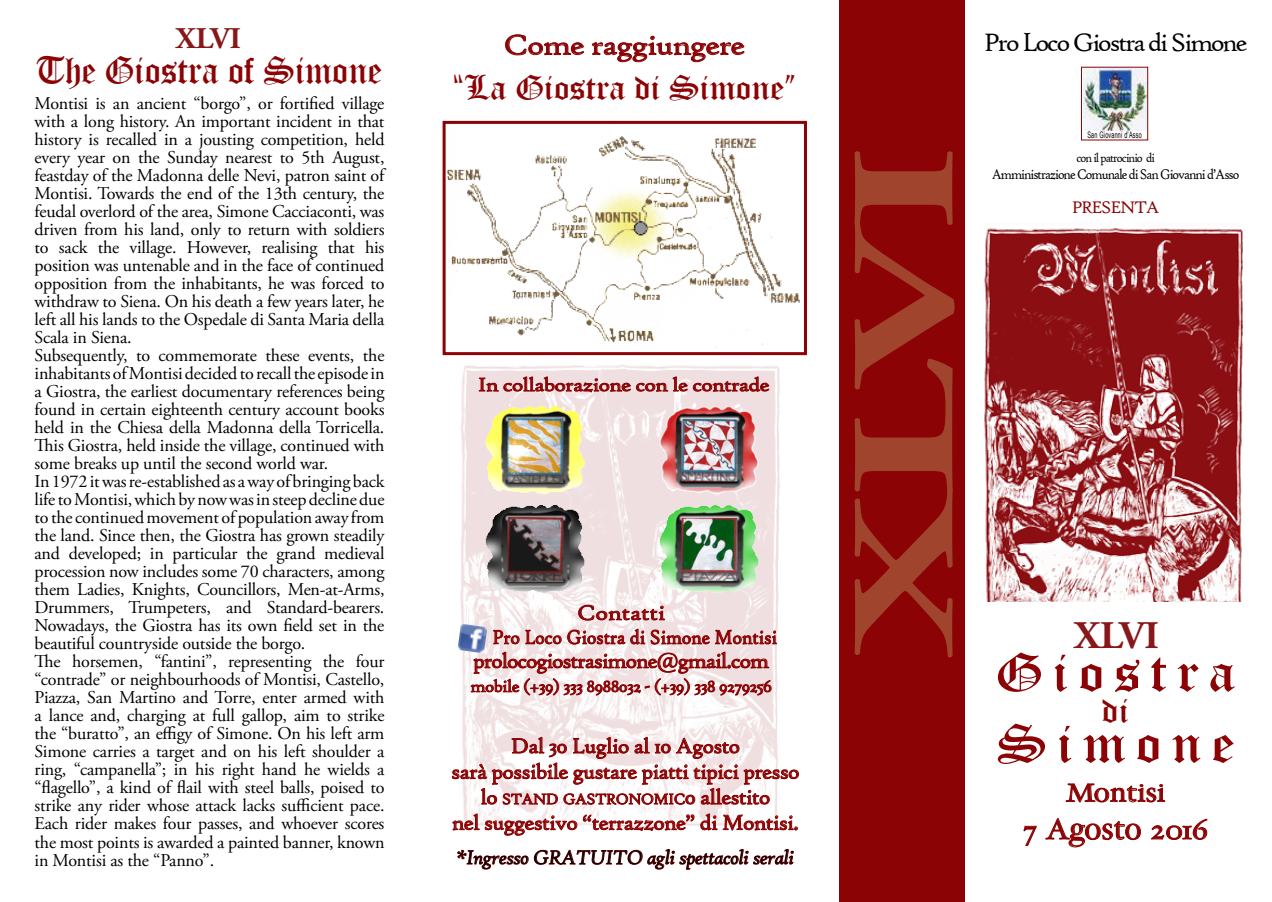
<style>
.page{position:relative;width:1272px;height:902px;background:#fff}
.page>*{position:absolute;margin:0;border:0;box-sizing:border-box;transform-origin:0 0}
.t1{font:700 147px "Adobe Garamond Pro";color:#a0442e;scale:1.59 1}
.t2{font:54px "Old English Text";letter-spacing:.15em;color:#8b0304;scale:1.11 1}
.t3{font:700 39px "Adobe Garamond Pro";color:#88171a}
.t4{font:37.5px "Old English Text";letter-spacing:-.01em;color:#8b0304}
.t5{font:33.75px "Old English Text";letter-spacing:-.01em;color:#8b0304;scale:1.08 1}
.t6{font:33.75px "Old English Text";letter-spacing:-.01em;color:#8b0304;scale:1.11 1}
.t7{font:700 30px "Adobe Garamond Pro";color:#88171a}
.t8{font:29.7px "High Tower Text";letter-spacing:-.025em;color:#8b0304;scale:1.11 1}
.t9{font:28.8px "Holla Mediaeval";letter-spacing:-.01em;color:#8b0304;scale:1.32 1}
.t10{font:27px "High Tower Text";letter-spacing:-.075em;color:#000}
.t11{font:25.2px "Holla Mediaeval";letter-spacing:-.01em;color:#8b0304;scale:1.43 1}
.t12{font:22.5px/25.5px "High Tower Text";letter-spacing:-.025em;color:#8b0304;text-align:center}
.t13{font:22.35px "High Tower Text";color:#8b0304;scale:1.11 1}
.t14{font:italic 21px "High Tower Text";letter-spacing:-.025em;color:#000}
.t15{font:21px "High Tower Text";letter-spacing:-.005em;color:#8b0304;scale:.9 1}
.t16{font:20.25px "High Tower Text";letter-spacing:-.025em;color:#8b0304;scale:1.11 1}
.t17{font:18px/18px "Adobe Garamond Pro";letter-spacing:-.015em;color:#000}
.t18{font:18px "High Tower Text";letter-spacing:-.025em;color:#8b0304}
.t19{font:18px "High Tower Text";letter-spacing:-.075em;color:#8b0304}
.t20{font:15.75px "High Tower Text";letter-spacing:-.035em;color:#8b0304}
.t21{font:15px "High Tower Text";letter-spacing:-.075em;color:#000;scale:.88 1}
.t22{font:13.5px "High Tower Text";letter-spacing:-.075em;color:#000;scale:.88 1}
.t23{font:9px "Arial Narrow";letter-spacing:.03em;color:#000;scale:.74 1}
.s1{font-family:"Charlemagne Std";font-weight:700}
.s2{font-size:22.5px}
</style>
<div class="page">
<img style="left:984px;top:227px;width:259px;height:374px">
<img style="left:460px;top:364px;width:320px;height:373px">
<div style="left:839px;top:0;width:125px;height:901px;background:#8b0304"></div>
<img style="left:446px;top:136px;width:354px;height:209px">
<div style="left:442px;top:121px;width:365px;height:234px;border:3px solid #8b0304"></div>
<svg style="left:505px;top:34px;width:79px;height:21px"></svg>
<svg style="left:591px;top:36px;width:153px;height:26px"></svg>
<svg style="left:470px;top:604px;width:307px;height:92px"></svg>
<svg style="left:452px;top:737px;width:347px;height:133px"></svg>
<svg style="left:1023px;top:825px;width:13px;height:21px"></svg>
<svg style="left:1045px;top:783px;width:162px;height:64px"></svg>
<img style="left:1083px;top:69px;width:62px;height:61px">
<img style="left:463px;top:406px;width:144px;height:88px">
<img style="left:637px;top:505px;width:143px;height:89px">
<img style="left:637px;top:406px;width:143px;height:88px">
<img style="left:463px;top:505px;width:144px;height:89px">
<svg style="left:478px;top:376px;width:291px;height:19px;background:#d8acad"></svg>
<img style="left:457px;top:623px;width:30px;height:30px">
<h3 class="t7" style="left:176px;top:21px;width:67px">XLVI</h3>
<h3 class="t4" style="left:35px;top:46px;width:348px">The Giostra of Simone</h3>
<p class="t17" style="left:35px;top:95px;width:353px">Montisi is an ancient “borgo”, or fortified village with a long history. An important incident in that history is recalled in a jousting competition, held every year on the Sunday nearest to 5th August, feastday of the Madonna delle Nevi, patron saint of Montisi. Towards the end of the 13th century, the feudal overlord of the area, Simone Cacciaconti, was driven from his land, only to return with soldiers to sack the village. However, realising that his position was untenable and in the face of continued opposition from the inhabitants, he was forced to withdraw to Siena. On his death a few years later, he left all his lands to the Ospedale di Santa Maria della Scala in Siena.<br>Subsequently, to commemorate these events, the inhabitants of Montisi decided to recall the episode in a Giostra, the earliest documentary references being found in certain eighteenth century account books held in the Chiesa della Madonna della Torricella.<br>This Giostra, held inside the village, continued with some breaks up until the second world war.<br>In 1972 it was re-established as a way of bringing back life to Montisi, which by now was in steep decline due to the continued movement of population away from the land. Since then, the Giostra has grown steadily and developed; in particular the grand medieval procession now includes some 70 characters, among them Ladies, Knights, Councillors, Men-at-Arms, Drummers, Trumpeters, and Standard-bearers.<br>Nowadays, the Giostra has its own field set in the beautiful countryside outside the borgo.<br>The horsemen, “fantini”, representing the four “contrade” or neighbourhoods of Montisi, Castello, Piazza, San Martino and Torre, enter armed with a lance and, charging at full gallop, aim to strike the “buratto”, an effigy of Simone. On his left arm Simone carries a target and on his left shoulder a ring, “campanella”; in his right hand he wields a “flagello”, a kind of flail with steel balls, poised to strike any rider whose attack lacks sufficient pace.<br>Each rider makes four passes, and whoever scores the most points is awarded a painted banner, known in Montisi as the “Panno”.</p>
<h3 class="t8" style="left:503px;top:28px;width:219px">Come raggiungere</h3>
<h3 class="t5" style="left:452px;top:66px;width:320px"><span class="s1">“</span>La Giostra di Simone<span class="s1">”</span></h3>
<p class="t16" style="left:477px;top:373px;width:264px">In collaborazione con le contrade</p>
<p class="t13" style="left:577px;top:599px;width:81px">Contatti</p>
<p class="t15" style="left:492px;top:625px;width:318px">Pro Loco Giostra di Simone Montisi</p>
<p class="t12" style="left:473px;top:648px;width:297px">prolocogiostrasimone@gmail.com</p>
<p class="t18" style="left:470px;top:675px;width:303px">mobile (+39) 333 8988032 - (+39) 338 9279256</p>
<p class="t12" style="left:451px;top:733px;width:349px">Dal 30 Luglio al 10 Agosto<br>sarà possibile gustare piatti tipici presso</p>
<p class="t20" style="left:480px;top:789px;width:291px"><span class="s2">lo</span> STAND GASTRONOMIC<span class="s2">0</span> <span class="s2">allestito</span></p>
<p class="t12" style="left:452px;top:809px;width:348px">nel suggestivo “terrazzone” di Montisi.</p>
<p class="t14" style="left:456px;top:845px;width:340px">*Ingresso GRATUITO agli spettacoli serali</p>
<h3 class="t10" style="left:983px;top:27px;width:265px">Pro Loco Giostra di Simone</h3>
<h1 class="t1" style="left:820px;top:653px;width:321px;rotate:-90deg">XLVI</h1>
<p class="t23" style="left:1087px;top:128px;width:75px">San Giovanni d’Asso</p>
<p class="t22" style="left:1076px;top:150px;width:91px">con il patrocinio di</p>
<p class="t21" style="left:991px;top:165px;width:283px">Amministrazione Comunale di San Giovanni d’Asso</p>
<p class="t19" style="left:1071px;top:197px;width:89px">PRESENTA</p>
<h3 class="t3" style="left:1074px;top:613px;width:86px">XLVI</h3>
<h2 class="t2" style="left:995px;top:637px;width:218px">Giostra</h2>
<h3 class="t6" style="left:1101px;top:688px;width:26px">di</h3>
<h2 class="t2" style="left:996px;top:708px;width:215px">Simone</h2>
<h3 class="t11" style="left:1065px;top:778px;width:71px">Montisi</h3>
<h3 class="t9" style="left:1022px;top:812px;width:142px">7 Agosto 2016</h3>
</div>
